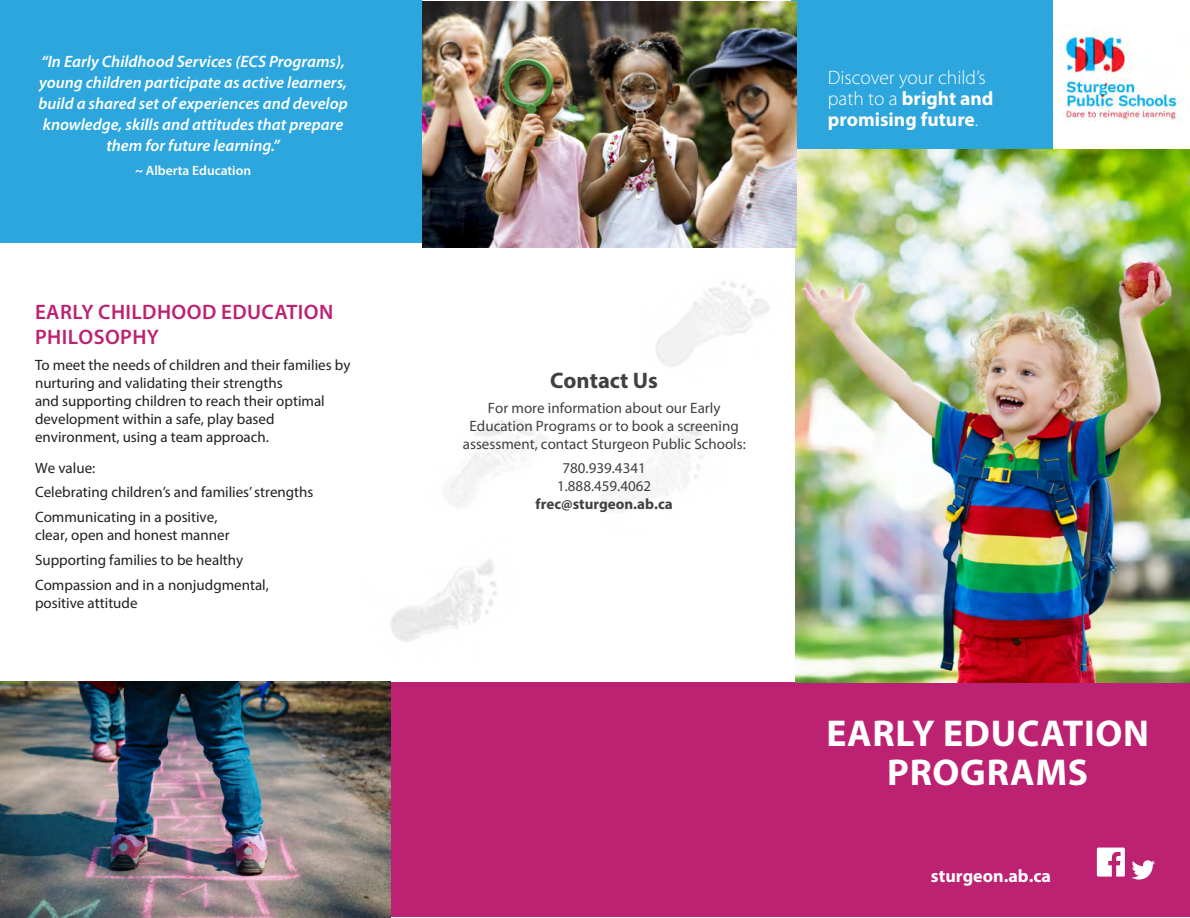
<style>
.page{position:relative;width:1190px;height:918px;background:#fff}
.page>*{position:absolute;margin:0;border:0;box-sizing:border-box;transform-origin:0 0}
.t1{font:700 37.5px/39px "Myriad Pro";letter-spacing:.02em;color:#fff;text-align:center}
.body{font:700 22.5px "Myriad Pro";color:#404040}
.body-2{font:600 21px/25.2px "Myriad Pro";letter-spacing:.02em;color:#bd2272}
.t2{font:300 19.5px/21px "Myriad Pro";color:#fff}
.t3{font:700 18px "Myriad Pro";color:#fff}
.body-3{font:italic 600 16.5px/21px "Myriad Pro";color:#fff;text-align:center}
.body-4{font:15px/18px "Myriad Pro";color:#231f20}
.body-5{font:15px/18px "Myriad Pro";color:#404040;text-align:center}
.body-6{font:600 13.5px "Myriad Pro";color:#fff}
.s1{font-weight:700}
</style>
<div class="page">
<div style="left:373px;top:683px;width:816px;height:234px;background:#bd2272"></div>
<div style="left:0;top:0;width:422px;height:243px;background:#2ca6dd"></div>
<div style="left:791px;top:0;width:261px;height:152px;background:#2ca6dd"></div>
<img style="left:1061px;top:32px;width:122px;height:89px">
<svg style="left:1124px;top:64px;width:4px;height:4px"></svg>
<svg style="left:1112px;top:77px;width:7px;height:6px"></svg>
<img style="left:795px;top:150px;width:394px;height:532px">
<svg style="left:1131px;top:860px;width:23px;height:20px"></svg>
<img style="left:0;top:681px;width:390px;height:237px">
<img style="left:423px;top:1px;width:373px;height:247px">
<svg style="left:1096px;top:848px;width:28px;height:29px"></svg>
<p class="body-3" style="left:38px;top:51px;width:310px">“In Early Childhood Services (ECS Programs), young children participate as active learners, build a shared set of experiences and develop knowledge, skills and attitudes that prepare them for future learning.”</p>
<p class="body-6" style="left:135px;top:162px;width:117px">~ Alberta Education</p>
<p class="body-2" style="left:35px;top:299px;width:300px">EARLY CHILDHOOD EDUCATION<br>PHILOSOPHY</p>
<p class="body-4" style="left:35px;top:356px;width:317px">To meet the needs of children and their families by nurturing and validating their strengths<br>and supporting children to reach their optimal development within a safe, play based environment, using a team approach.</p>
<p class="body-4" style="left:35px;top:456px;width:280px;line-height:24.3px">We value:<br>Celebrating children’s and families’ strengths<br>Communicating in a positive,</p>
<p class="body-4" style="left:35px;top:522px;width:235px;line-height:24.8px">clear, open and honest manner<br>Supporting families to be healthy<br>Compassion and in a nonjudgmental,</p>
<p class="body-4" style="left:35px;top:593px;width:104px">positive attitude</p>
<p class="t2" style="left:827px;top:67px;width:167px">Discover your child’s path to a <span class="s1">bright and promising future</span>.</p>
<p class="body" style="left:550px;top:365px;width:109px">Contact Us</p>
<p class="body-5" style="left:462px;top:399px;width:284px">For more information about our Early<br>Education Programs or to book a screening assessment, contact Sturgeon Public Schools:</p>
<p class="body-5" style="left:535px;top:459px;width:139px">780.939.4341<br>1.888.459.4062 <span class="s1">frec@sturgeon.ab.ca</span></p>
<p class="t1" style="left:826px;top:713px;width:324px">EARLY EDUCATION<br>PROGRAMS</p>
<p class="t3" style="left:930px;top:865px;width:121px">sturgeon.ab.ca</p>
</div>
